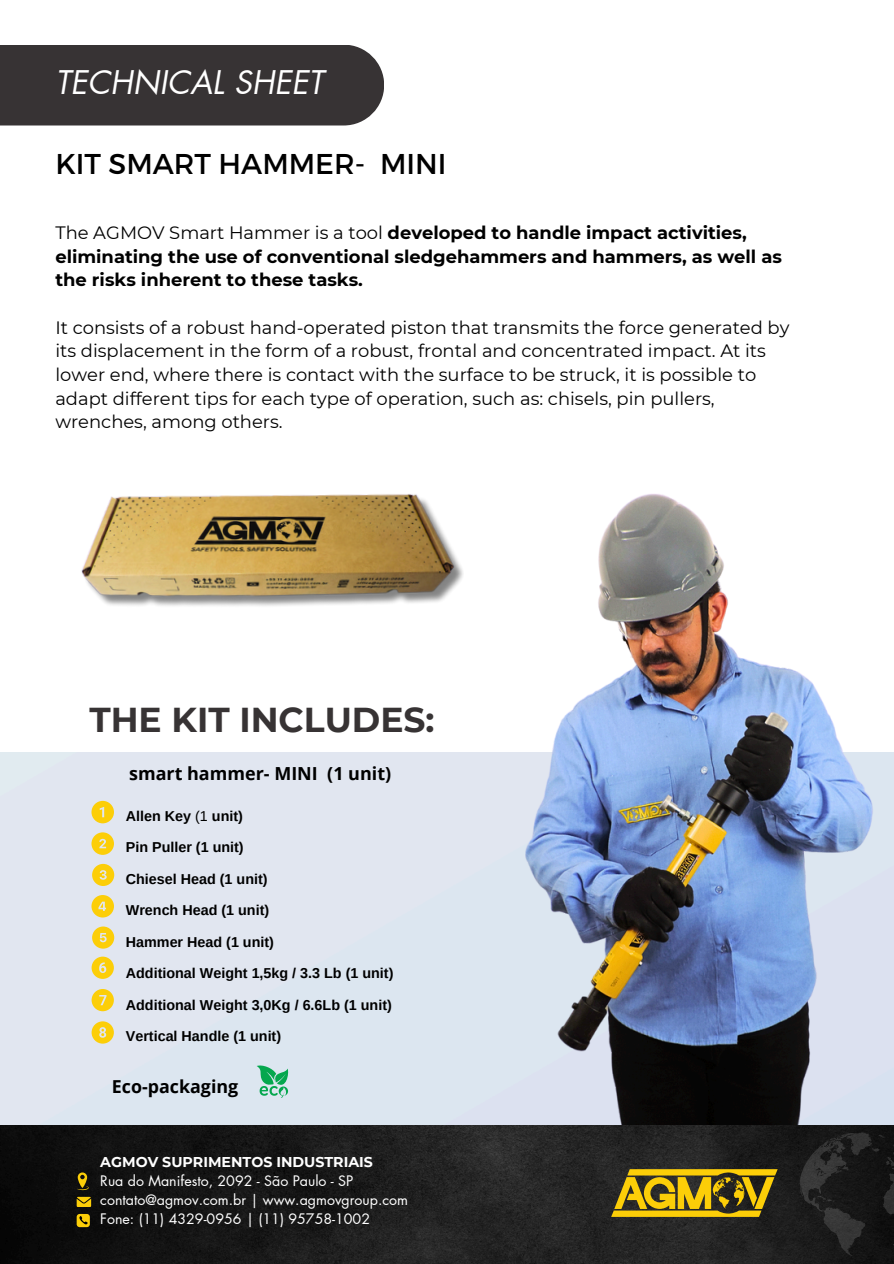
<style>
.page{position:relative;width:894px;height:1264px;background:#fff}
.page>*{position:absolute;margin:0;border:0;box-sizing:border-box;transform-origin:0 0}
.t1{font:700 34.5px "Montserrat";color:#373334}
.t2{font:italic 31.8px "Futura LT Pro";color:#fff}
.t3{font:28.65px "Montserrat";color:#000}
.t4{font:700 18px "Open Sans";color:#000}
.t5{font:17.85px/23.7px "Montserrat";color:#000}
.t6{font:700 17.85px/23.7px "Montserrat";color:#000}
.t7{font:700 17.85px "Open Sans";color:#000}
.t8{font:700 14.4px "Arimo";color:#000}
.t9{font:14.25px "Futura LT Pro";color:#fff}
.t10{font:700 14.25px "Montserrat";color:#fff}
.s1{font-weight:400}
</style>
<div class="page">
<img style="left:0;top:752px;width:893px;height:511px">
<div style="left:0;top:45px;width:384px;height:80px;background:#373334"></div>
<svg style="left:77px;top:1196px;width:14px;height:10px"></svg>
<svg style="left:77px;top:1172px;width:12px;height:18px"></svg>
<svg style="left:611px;top:1169px;width:166px;height:47px;background:#998015"></svg>
<svg style="left:799px;top:1132px;width:94px;height:124px;background:#1e1e1e"></svg>
<svg style="left:77px;top:1213px;width:13px;height:14px"></svg>
<img style="left:81px;top:494px;width:382px;height:112px">
<svg style="left:91px;top:800px;width:23px;height:23px"></svg>
<svg style="left:91px;top:832px;width:23px;height:22px"></svg>
<svg style="left:92px;top:863px;width:22px;height:23px"></svg>
<svg style="left:91px;top:895px;width:23px;height:22px"></svg>
<svg style="left:92px;top:926px;width:22px;height:22px"></svg>
<svg style="left:92px;top:956px;width:22px;height:22px"></svg>
<svg style="left:92px;top:989px;width:22px;height:22px"></svg>
<svg style="left:92px;top:1021px;width:22px;height:22px"></svg>
<img style="left:516px;top:494px;width:377px;height:630px">
<svg style="left:256px;top:1063px;width:33px;height:34px"></svg>
<p class="t2" style="left:55px;top:67px;width:269px">TECHNICAL SHEET</p>
<h4 class="t3" style="left:55px;top:145px;width:392px">KIT SMART HAMMER- MINI</h4>
<p class="t6" style="left:55px;top:221px;width:727px"><span class="s1">The AGMOV Smart Hammer is a tool</span> developed to handle impact activities, eliminating the use of conventional sledgehammers and hammers, as well as the risks inherent to these tasks.</p>
<p class="t5" style="left:55px;top:315px;width:735px">It consists of a robust hand-operated piston that transmits the force generated by its displacement in the form of a robust, frontal and concentrated impact. At its lower end, where there is contact with the surface to be struck, it is possible to adapt different tips for each type of operation, such as: chisels, pin pullers, wrenches, among others.</p>
<p class="t1" style="left:89px;top:698px;width:346px">THE KIT INCLUDES:</p>
<p class="t4" style="left:129px;top:760px;width:190px">smart hammer- MINI</p>
<p class="t4" style="left:327px;top:760px;width:65px">(1 unit)</p>
<p class="t8" style="left:126px;top:807px;width:119px">Allen Key <span class="s1">(1</span> unit)</p>
<p class="t8" style="left:126px;top:839px;width:119px">Pin Puller (1 unit)</p>
<p class="t8" style="left:126px;top:870px;width:143px">Chiesel Head (1 unit)</p>
<p class="t8" style="left:126px;top:902px;width:145px">Wrench Head (1 unit)</p>
<h6 class="t8" style="left:126px;top:933px;width:150px">Hammer Head (1 unit)</h6>
<p class="t8" style="left:126px;top:965px;width:269px">Additional Weight 1,5kg / 3.3 Lb (1 unit)</p>
<p class="t8" style="left:126px;top:996px;width:267px">Additional Weight 3,0Kg / 6.6Lb (1 unit)</p>
<h6 class="t8" style="left:126px;top:1028px;width:157px">Vertical Handle (1 unit)</h6>
<p class="t7" style="left:112px;top:1074px;width:128px">Eco-packaging</p>
<h3 class="t10" style="left:100px;top:1153px;width:274px">AGMOV SUPRIMENTOS INDUSTRIAIS</h3>
<h5 class="t9" style="left:100px;top:1173px;width:254px">Rua do Manifesto, 2092 - São Paulo - SP</h5>
<h5 class="t9" style="left:100px;top:1192px;width:309px">contato@agmov.com.br | www.agmovgroup.com</h5>
<p class="t9" style="left:100px;top:1211px;width:271px">Fone: (11) 4329-0956 | (11) 95758-1002</p>
</div>
